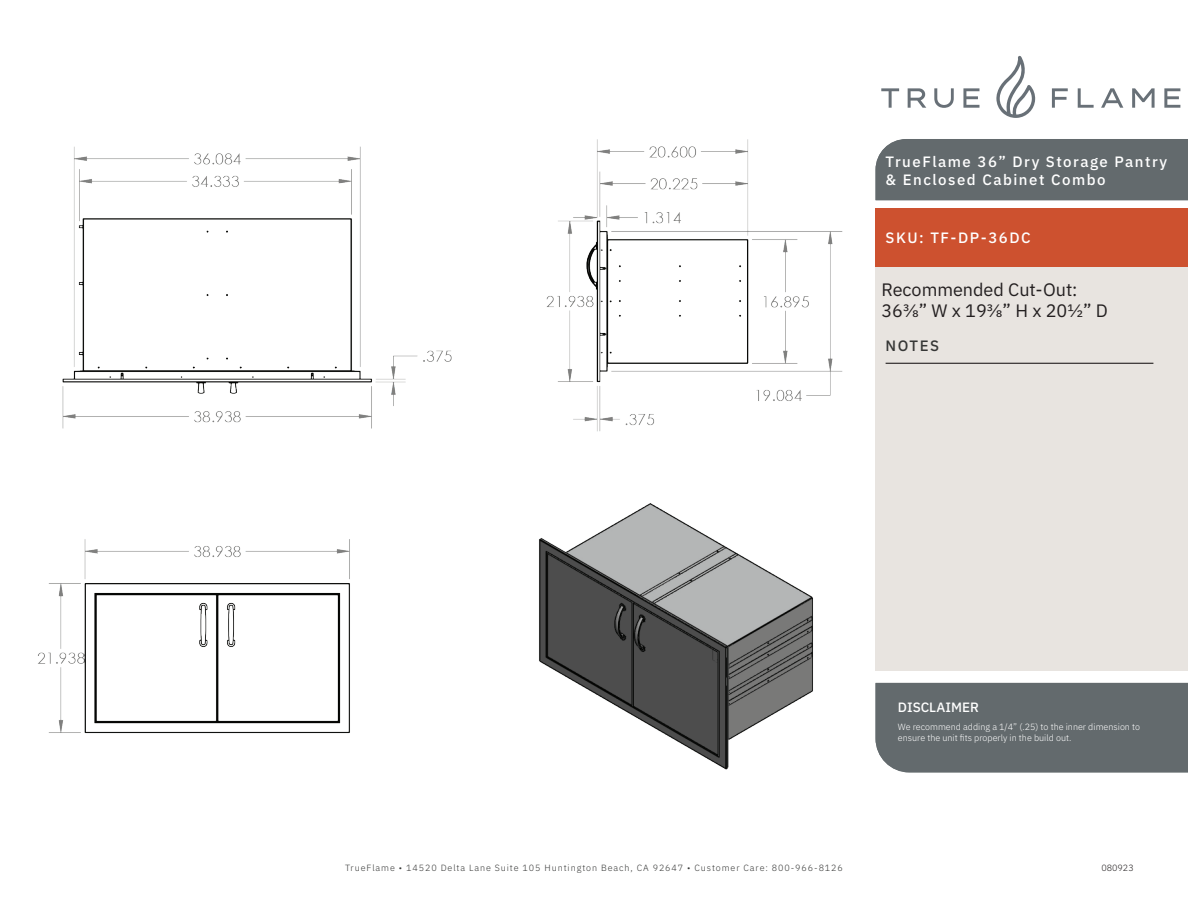
<style>
.page{position:relative;width:1188px;height:918px;background:#fff}
.page>*{position:absolute;margin:0;border:0;box-sizing:border-box;transform-origin:0 0}
.t1{font:18px "IBM Plex Sans";color:#231f20}
.t2{font:500 15px/18px "IBM Plex Sans";letter-spacing:.1em;color:#fff}
.t3{font:500 15px "IBM Plex Sans";letter-spacing:.1em;color:#363736}
.t4{font:500 13.5px "IBM Plex Sans";color:#fff}
.t5{font:300 9px/10.8px "IBM Plex Sans";color:#fff}
.t6{font:300 9px "IBM Plex Sans";letter-spacing:.1em;color:#363736}
.t7{font:300 9px "IBM Plex Sans";color:#231f20}
</style>
<div class="page">
<div style="left:876px;top:683px;width:312px;height:90px;background:#636a6d"></div>
<div style="left:876px;top:209px;width:312px;height:59px;background:#cd512f"></div>
<div style="left:876px;top:268px;width:312px;height:403px;background:#e8e4e0"></div>
<div style="left:876px;top:139px;width:312px;height:61px;background:#636a6d"></div>
<hr style="left:886px;top:363px;width:267px;height:1px;background:#231f20">
<svg style="left:996px;top:56px;width:39px;height:62px"></svg>
<svg style="left:881px;top:88px;width:18px;height:20px"></svg>
<svg style="left:908px;top:88px;width:18px;height:20px"></svg>
<svg style="left:934px;top:88px;width:20px;height:20px"></svg>
<svg style="left:963px;top:88px;width:16px;height:20px"></svg>
<svg style="left:1052px;top:88px;width:16px;height:20px"></svg>
<svg style="left:1078px;top:88px;width:16px;height:20px"></svg>
<svg style="left:1101px;top:88px;width:22px;height:20px"></svg>
<svg style="left:1132px;top:88px;width:23px;height:20px"></svg>
<svg style="left:1164px;top:88px;width:16px;height:20px"></svg>
<img style="left:38px;top:139px;width:805px;height:631px">
<p class="t2" style="left:886px;top:152px;width:283px">TrueFlame 36” Dry Storage Pantry &amp; Enclosed Cabinet Combo</p>
<p class="t2" style="left:886px;top:228px;width:146px">SKU: TF-DP-36DC</p>
<p class="t1" style="left:882px;top:276px;width:198px">Recommended Cut-Out:</p>
<p class="t1" style="left:882px;top:297px;width:228px">363/8” W x 193/8” H x 201/2” D</p>
<p class="t3" style="left:886px;top:334px;width:55px">NOTES</p>
<p class="t4" style="left:898px;top:697px;width:83px">DISCLAIMER</p>
<p class="t5" style="left:898px;top:720px;width:244px">We recommend adding a 1/4” (.25) to the inner dimension to ensure the unit fits properly in the build out.</p>
<p class="t6" style="left:345px;top:861px;width:499px">TrueFlame • 14520 Delta Lane Suite 105 Huntington Beach, CA 92647 • Customer Care: 800-966-8126</p>
<p class="t7" style="left:1101px;top:861px;width:34px">080923</p>
</div>
